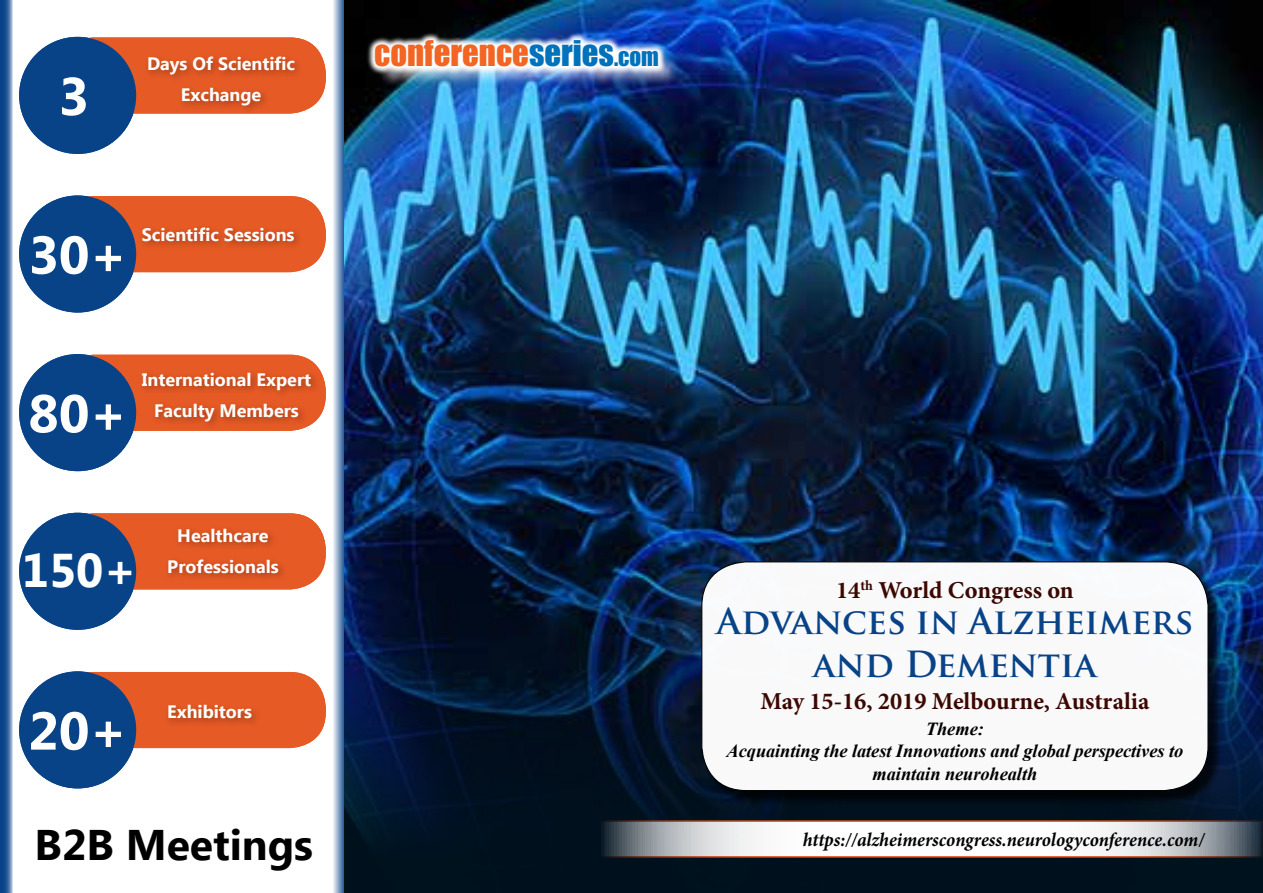
<style>
.page{position:relative;width:1263px;height:893px;background:#fff}
.page>*{position:absolute;margin:0;border:0;box-sizing:border-box;transform-origin:0 0}
.t1{font:700 53.25px "Ebrima";color:#fff}
.t2{font:700 47.25px "Ebrima";color:#fff}
.t3{font:700 42.75px "Ebrima";color:#000}
.t4{font:700 35.1px/42.6px "Trajan Pro";color:#084388;text-align:center}
.t5{font:32.7px "Impact";color:#f26522}
.t6{font:700 24.3px "Minion Pro";color:#3c0701}
.t7{font:italic 700 19.5px "Minion Pro";letter-spacing:-.005em;color:#000;scale:.95 1}
.t8{font:italic 700 18.45px/22px "Times New Roman";letter-spacing:-.005em;color:#000;text-align:center}
.t9{font:700 18px/30.9px "Ebrima";color:#fff;text-align:center}
.s1{color:#0072bc}
.s2{font-size:22.95px;color:#0072bc}
</style>
<div class="page">
<svg style="left:333px;top:0;width:12px;height:893px;background:#8da8c8"></svg>
<img style="left:345px;top:0;width:918px;height:893px">
<div style="left:378px;top:44px;width:301px;height:43px;background:#fff;opacity:.75"></div>
<img style="left:366px;top:32px;width:301px;height:44px">
<svg style="left:597px;top:820px;width:666px;height:38px"></svg>
<div style="left:58px;top:37px;width:268px;height:77px;background:#e65a25;border-radius:36px"></div>
<div style="left:19px;top:37px;width:117px;height:117px;background:#084388;border-radius:50%"></div>
<div style="left:144px;top:53px;width:160px;height:62px;background:#000;opacity:.3"></div>
<div style="left:58px;top:196px;width:268px;height:76px;background:#e65a25;border-radius:36px"></div>
<div style="left:19px;top:195px;width:117px;height:118px;background:#084388;border-radius:50%"></div>
<div style="left:138px;top:224px;width:165px;height:27px;background:#000;opacity:.3"></div>
<div style="left:58px;top:355px;width:268px;height:76px;background:#e65a25;border-radius:36px"></div>
<div style="left:19px;top:354px;width:117px;height:117px;background:#084388;border-radius:50%"></div>
<div style="left:138px;top:369px;width:182px;height:61px;background:#000;opacity:.3"></div>
<div style="left:58px;top:513px;width:268px;height:76px;background:#e65a25;border-radius:36px"></div>
<div style="left:19px;top:513px;width:117px;height:117px;background:#084388;border-radius:50%"></div>
<div style="left:164px;top:525px;width:124px;height:57px;background:#000;opacity:.3"></div>
<div style="left:58px;top:672px;width:268px;height:76px;background:#e65a25;border-radius:36px"></div>
<div style="left:19px;top:671px;width:117px;height:117px;background:#084388;border-radius:50%"></div>
<div style="left:164px;top:701px;width:97px;height:27px;background:#000;opacity:.3"></div>
<svg style="left:0;top:0;width:13px;height:893px;background:#3d6ba1"></svg>
<div style="left:703px;top:563px;width:519px;height:242px;background:#000;opacity:.75"></div>
<div style="left:702px;top:562px;width:506px;height:229px;background:#fff;border-radius:44px"></div>
<div style="left:701px;top:561px;width:507px;height:230px;border:1px solid #000;border-radius:44px"></div>
<h1 class="t1" style="left:58px;top:57px;width:32px">3</h1>
<p class="t9" style="left:147px;top:49px;width:150px">Days Of Scientific<br>Exchange</p>
<h1 class="t1" style="left:28px;top:215px;width:100px">30+</h1>
<p class="t9" style="left:142px;top:220px;width:154px">Scientific Sessions</p>
<h1 class="t1" style="left:28px;top:374px;width:100px">80+</h1>
<p class="t9" style="left:142px;top:365px;width:171px">International Expert<br>Faculty Members</p>
<h2 class="t2" style="left:22px;top:535px;width:116px">150+</h2>
<p class="t9" style="left:167px;top:521px;width:113px">Healthcare<br>Professionals</p>
<h1 class="t1" style="left:28px;top:691px;width:100px">20+</h1>
<p class="t9" style="left:167px;top:697px;width:86px">Exhibitors</p>
<h3 class="t3" style="left:35px;top:813px;width:280px">B2B Meetings</h3>
<h3 class="t5" style="left:374px;top:28px;width:286px">CONFERENCE<span class="s1">SERIES</span><span class="s2">.COM</span></h3>
<h3 class="t6" style="left:836px;top:573px;width:239px">14<sup>th</sup> World Congress on</h3>
<h3 class="t4" style="left:716px;top:601px;width:478px">Advances in Alzheimers and Dementia</h3>
<h3 class="t6" style="left:760px;top:684px;width:391px">May 15-16, 2019 Melbourne, Australia</h3>
<p class="t8" style="left:727px;top:718px;width:458px">Theme:<br>Acquainting the latest Innovations and global perspectives to maintain neurohealth</p>
<p class="t7" style="left:803px;top:826px;width:424px">https://alzheimerscongress.neurologyconference.com/</p>
</div>
